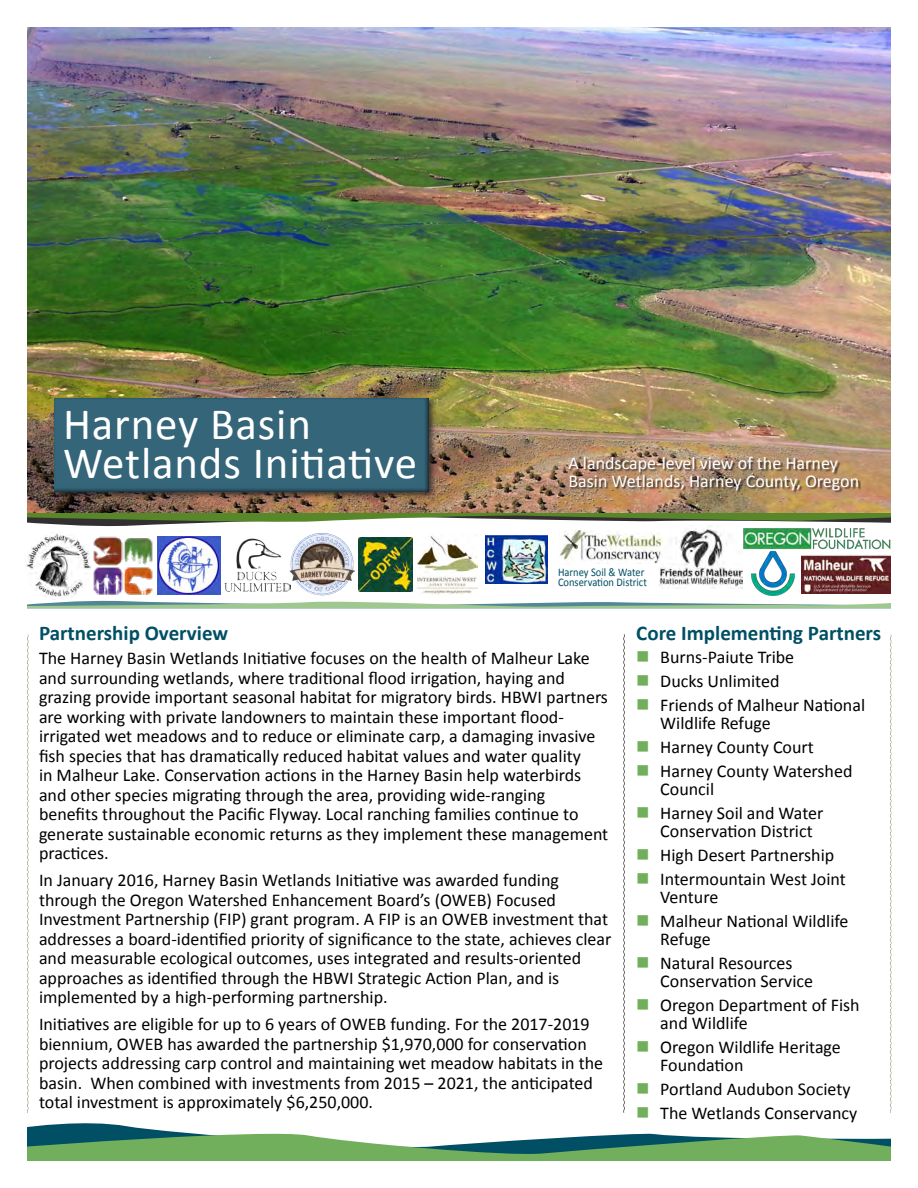
<style>
.page{position:relative;width:918px;height:1188px;background:#fff}
.page>*{position:absolute;margin:0;border:0;box-sizing:border-box;transform-origin:0 0}
.t1{font:45px/39px "Calibri";letter-spacing:.02em;color:#fff}
.t2{font:700 21px "Calibri";color:#014f64}
.P_style{font:18px/19.5px "Calibri";color:#000}
.P_style-2{font:18px/18px "Calibri";color:#fff}
.t3{font:11.7px/10.5px "Calibri";color:#014f64;scale:.9 1}
</style>
<div class="page">
<img style="left:27px;top:27px;width:864px;height:486px">
<img style="left:157px;top:537px;width:63px;height:58px">
<img style="left:225px;top:538px;width:66px;height:54px">
<img style="left:659px;top:528px;width:83px;height:61px">
<img style="left:299px;top:533px;width:46px;height:62px">
<img style="left:289px;top:543px;width:66px;height:43px">
<img style="left:486px;top:536px;width:62px;height:48px">
<img style="left:93px;top:536px;width:60px;height:59px">
<img style="left:417px;top:536px;width:61px;height:59px">
<img style="left:802px;top:554px;width:89px;height:39px">
<img style="left:743px;top:528px;width:148px;height:22px">
<img style="left:25px;top:533px;width:66px;height:64px">
<img style="left:560px;top:530px;width:102px;height:33px">
<img style="left:752px;top:551px;width:43px;height:44px">
<img style="left:358px;top:537px;width:54px;height:55px">
<svg style="left:27px;top:513px;width:864px;height:15px"></svg>
<svg style="left:27px;top:599px;width:864px;height:9px"></svg>
<div style="left:52px;top:396px;width:385px;height:103px;background:#231f20;opacity:.75"></div>
<div style="left:40px;top:394px;width:433px;height:101px;background:#231f20;opacity:.75"></div>
<div style="left:569px;top:458px;width:291px;height:35px;background:#231f20;opacity:.75"></div>
<svg style="left:27px;top:634px;width:865px;height:527px"></svg>
<h1 class="t1" style="left:63px;top:405px;width:356px">Harney Basin<br>Wetlands Initiative</h1>
<p class="P_style-2" style="left:568px;top:454px;width:292px">A landscape-level view of the Harney<br>Basin Wetlands, Harney County, Oregon</p>
<h1 class="t3" style="left:558px;top:567px;width:100px">Harney Soil &amp; Water<br>Conservation District</h1>
<h1 class="t2" style="left:39px;top:620px;width:191px">Partnership Overview</h1>
<p class="P_style" style="left:39px;top:649px;width:571px">The Harney Basin Wetlands Initiative focuses on the health of Malheur Lake and surrounding wetlands, where traditional flood irrigation, haying and grazing provide important seasonal habitat for migratory birds. HBWI partners are working with private landowners to maintain these important flood&shy;irrigated wet meadows and to reduce or eliminate carp, a damaging invasive fish species that has dramatically reduced habitat values and water quality<br>in Malheur Lake. Conservation actions in the Harney Basin help waterbirds and other species migrating through the area, providing wide-ranging benefits throughout the Pacific Flyway. Local ranching families continue to generate sustainable economic returns as they implement these management practices.</p>
<p class="P_style" style="left:39px;top:871px;width:574px">In January 2016, Harney Basin Wetlands Initiative was awarded funding through the Oregon Watershed Enhancement Board’s (OWEB) Focused Investment Partnership (FIP) grant program. A FIP is an OWEB investment that addresses a board-identified priority of significance to the state, achieves clear and measurable ecological outcomes, uses integrated and results-oriented approaches as identified through the HBWI Strategic Action Plan, and is implemented by a high-performing partnership.</p>
<p class="P_style" style="left:39px;top:1015px;width:566px">Initiatives are eligible for up to 6 years of OWEB funding. For the 2017-2019 biennium, OWEB has awarded the partnership $1,970,000 for conservation projects addressing carp control and maintaining wet meadow habitats in the basin. When combined with investments from 2015 – 2021, the anticipated total investment is approximately $6,250,000.</p>
<h1 class="t2" style="left:636px;top:620px;width:246px">Core Implementing Partners</h1>
<p class="P_style" style="left:660px;top:647px;width:135px">Burns-Paiute Tribe</p>
<p class="P_style" style="left:660px;top:671px;width:121px">Ducks Unlimited</p>
<p class="P_style" style="left:660px;top:696px;width:206px;line-height:18px">Friends of Malheur National<br>Wildlife Refuge</p>
<p class="P_style" style="left:660px;top:737px;width:155px">Harney County Court</p>
<p class="P_style" style="left:660px;top:762px;width:194px;line-height:18px">Harney County Watershed<br>Council</p>
<p class="P_style" style="left:660px;top:804px;width:165px;line-height:18px">Harney Soil and Water<br>Conservation District</p>
<p class="P_style" style="left:660px;top:845px;width:176px">High Desert Partnership</p>
<p class="P_style" style="left:660px;top:870px;width:187px;line-height:18px">Intermountain West Joint<br>Venture</p>
<p class="P_style" style="left:660px;top:912px;width:190px;line-height:18px">Malheur National Wildlife<br>Refuge</p>
<p class="P_style" style="left:660px;top:954px;width:154px;line-height:18px">Natural Resources<br>Conservation Service</p>
<p class="P_style" style="left:660px;top:996px;width:201px;line-height:18px">Oregon Department of Fish and Wildlife</p>
<p class="P_style" style="left:660px;top:1038px;width:182px;line-height:18px">Oregon Wildlife Heritage<br>Foundation</p>
<p class="P_style" style="left:660px;top:1079px;width:192px">Portland Audubon Society</p>
<p class="P_style" style="left:660px;top:1103px;width:198px">The Wetlands Conservancy</p>
</div>
